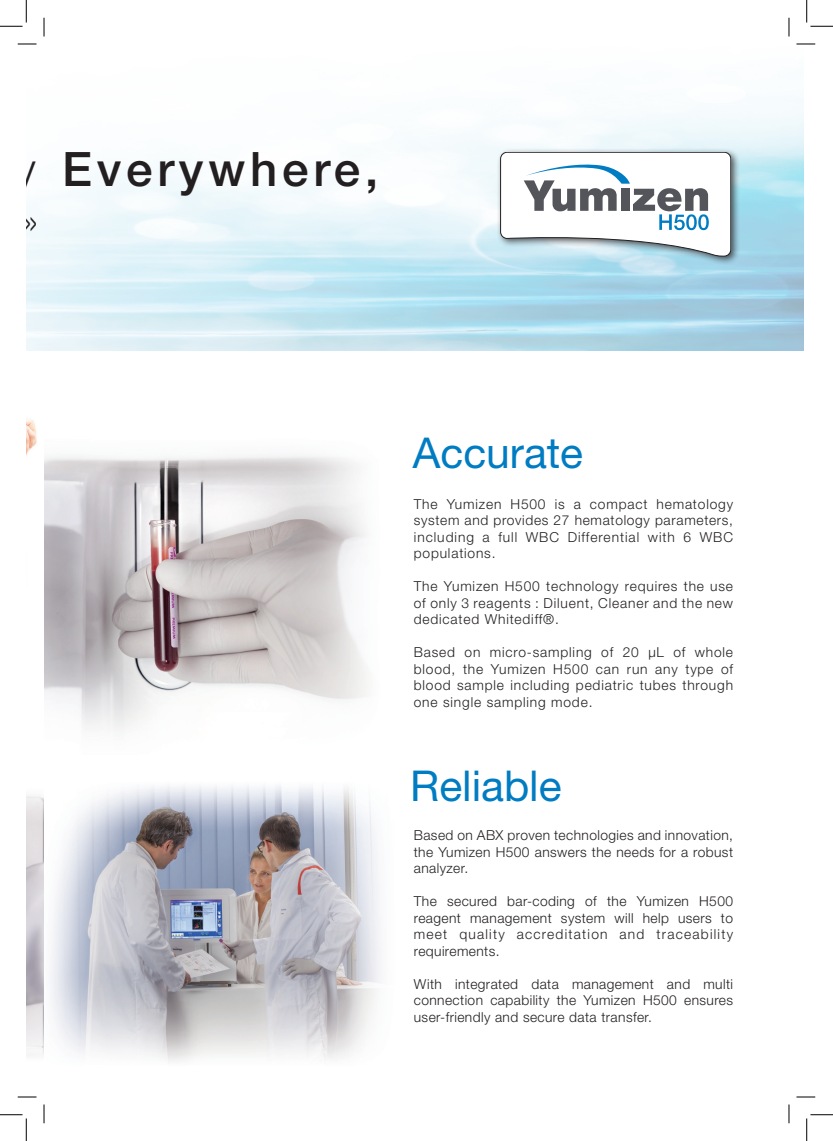
<style>
.page{position:relative;width:833px;height:1141px;background:#fff}
.page>*{position:absolute;margin:0;border:0;box-sizing:border-box;transform-origin:0 0}
.t1{font:500 47.5px/51.4px "Helvetica Neue";letter-spacing:.1em;color:#231f20}
.t2{font:42.5px "Helvetica Neue";color:#007cc2}
.t3{font:300 13.75px/16.5px "Helvetica Neue";letter-spacing:.06em;color:#231f20;text-align:justify}
.s1{font-weight:300}
.s2{font-weight:100}
</style>
<div class="page">
<div style="left:496px;top:148px;width:243px;height:117px;background:#231f20;opacity:.75"></div>
<svg style="left:500px;top:152px;width:230px;height:104px"></svg>
<img style="left:26px;top:418px;width:11px;height:38px">
<img style="left:26px;top:796px;width:18px;height:260px">
<img style="left:44px;top:456px;width:323px;height:275px">
<img style="left:51px;top:786px;width:329px;height:275px">
<svg style="left:18px;top:43px;width:18px;height:2px"></svg>
<svg style="left:796px;top:43px;width:18px;height:2px"></svg>
<svg style="left:18px;top:1096px;width:18px;height:1px"></svg>
<svg style="left:796px;top:1096px;width:18px;height:1px"></svg>
<svg style="left:43px;top:18px;width:2px;height:18px"></svg>
<svg style="left:43px;top:1104px;width:2px;height:19px"></svg>
<svg style="left:788px;top:18px;width:1px;height:18px"></svg>
<svg style="left:788px;top:1104px;width:1px;height:19px"></svg>
<svg style="left:0;top:0;width:27px;height:27px"></svg>
<svg style="left:0;top:1114px;width:27px;height:26px"></svg>
<svg style="left:806px;top:0;width:26px;height:27px"></svg>
<svg style="left:806px;top:1114px;width:26px;height:26px"></svg>
<h1 class="t1" style="left:-7px;top:143px;width:386px;text-indent:21px"><span class="s1">y</span> Everywhere, e<span class="s2">»</span></h1>
<p class="t2" style="left:412px;top:427px;width:172px">Accurate</p>
<p class="t3" style="left:413px;top:495px;width:320px">The Yumizen H500 is a compact hematology system and provides 27 hematology parameters, including a full WBC Differential with 6 WBC populations.</p>
<p class="t3" style="left:413px;top:577px;width:320px">The Yumizen H500 technology requires the use of only 3 reagents : Diluent, Cleaner and the new dedicated Whitediff®.</p>
<p class="t3" style="left:413px;top:643px;width:320px">Based on micro-sampling of 20 µL of whole blood, the Yumizen H500 can run any type of blood sample including pediatric tubes through one single sampling mode.</p>
<p class="t2" style="left:410px;top:760px;width:153px">Reliable</p>
<p class="t3" style="left:413px;top:826px;width:320px">Based on ABX proven technologies and innovation, the Yumizen H500 answers the needs for a robust analyzer.</p>
<p class="t3" style="left:413px;top:892px;width:320px">The secured bar-coding of the Yumizen H500 reagent management system will help users to meet quality accreditation and traceability requirements.</p>
<p class="t3" style="left:413px;top:975px;width:320px">With integrated data management and multi connection capability the Yumizen H500 ensures user-friendly and secure data transfer.</p>
</div>
